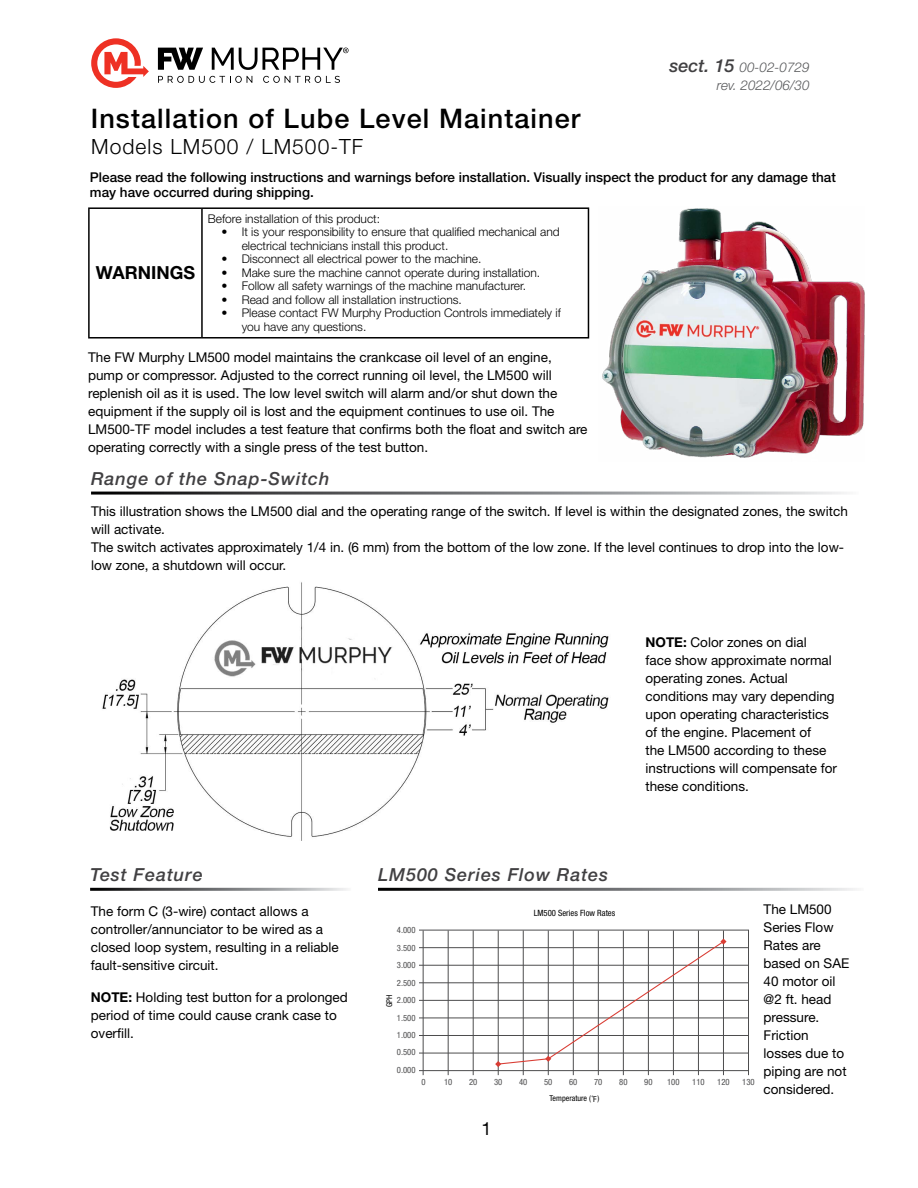
<style>
.page{position:relative;width:918px;height:1188px;background:#fff}
.page>*{position:absolute;margin:0;border:0;box-sizing:border-box;transform-origin:0 0}
.t1{font:500 27px "Helvetica Neue LT Std";letter-spacing:.04em;color:#000}
.t2{font:300 21px "Helvetica Neue LT Std";letter-spacing:.05em;color:#000}
.t3{font:italic 500 18px "Helvetica Neue LT Std";letter-spacing:.05em;color:#414042}
.t4{font:700 18px "Helvetica Neue LT Std";color:#000}
.t5{font:18px "Helvetica Neue LT Std";color:#000}
.t6{font:13.5px/18px "Helvetica Neue LT Std";color:#000}
.t7{font:500 13.5px/15px "Helvetica Neue LT Std";color:#000}
.t8{font:italic 300 13.5px/18px "Helvetica Neue LT Std";color:#58595b;text-align:right}
.t9{font:300 12px/13.5px "Helvetica Neue LT Std";color:#000}
.t10{font:condensed 8.7px "Helvetica Neue LT Std";color:#4d4d4e}
.t11{font:condensed 8.7px "Helvetica Neue LT Std";color:#000}
.t12{font:condensed 8.1px "Helvetica Neue LT Std";color:#000}
.s1{font-weight:500;font-size:18px;color:#414042}
.s2{font-weight:700}
</style>
<div class="page">
<svg style="left:91px;top:38px;width:58px;height:50px"></svg>
<svg style="left:158px;top:76px;width:94px;height:7px"></svg>
<svg style="left:263px;top:76px;width:77px;height:7px"></svg>
<svg style="left:158px;top:48px;width:45px;height:22px"></svg>
<svg style="left:212px;top:48px;width:137px;height:22px"></svg>
<hr style="left:88px;top:207px;width:114px;height:2px;background:#000">
<hr style="left:88px;top:209px;width:2px;height:128px;background:#000">
<hr style="left:202px;top:207px;width:387px;height:2px;background:#000">
<hr style="left:201px;top:209px;width:2px;height:128px;background:#000">
<hr style="left:588px;top:209px;width:1px;height:128px;background:#000">
<hr style="left:88px;top:337px;width:114px;height:2px;background:#000">
<hr style="left:202px;top:337px;width:387px;height:2px;background:#000">
<img style="left:602px;top:208px;width:263px;height:250px">
<img style="left:102px;top:582px;width:507px;height:259px">
<svg style="left:419px;top:930px;width:330px;height:146px"></svg>
<svg style="left:495px;top:939px;width:232px;height:128px"></svg>
<h1 class="t1" style="left:91px;top:103px;width:491px">Installation of Lube Level Maintainer</h1>
<h2 class="t2" style="left:91px;top:134px;width:274px">Models LM500 / LM500-TF</h2>
<p class="t8" style="left:670px;top:58px;width:142px"><span class="s1">sect. 15</span> 00-02-0729 rev. 2022/06/30</p>
<p class="t7" style="left:90px;top:170px;width:747px">Please read the following instructions and warnings before installation. Visually inspect the product for any damage that may have occurred during shipping.</p>
<h3 class="t4" style="left:96px;top:262px;width:101px">WARNINGS</h3>
<p class="t9" style="left:208px;top:212px;width:174px">Before installation of this product:</p>
<p class="t9" style="left:242px;top:225px;width:320px;text-indent:-20px">• It is your responsibility to ensure that qualified mechanical and electrical technicians install this product.</p>
<p class="t9" style="left:221px;top:252px;width:262px">• Disconnect all electrical power to the machine.</p>
<p class="t9" style="left:221px;top:266px;width:320px">• Make sure the machine cannot operate during installation.</p>
<p class="t9" style="left:221px;top:279px;width:306px">• Follow all safety warnings of the machine manufacturer.</p>
<p class="t9" style="left:221px;top:293px;width:242px">• Read and follow all installation instructions.</p>
<p class="t9" style="left:242px;top:306px;width:321px;text-indent:-20px">• Please contact FW Murphy Production Controls immediately if you have any questions.</p>
<p class="t6" style="left:88px;top:348px;width:501px">The FW Murphy LM500 model maintains the crankcase oil level of an engine, pump or compressor. Adjusted to the correct running oil level, the LM500 will replenish oil as it is used. The low level switch will alarm and/or shut down the equipment if the supply oil is lost and the equipment continues to use oil. The LM500-TF model includes a test feature that confirms both the float and switch are operating correctly with a single press of the test button.</p>
<h3 class="t3" style="left:91px;top:468px;width:240px">Range of the Snap-Switch</h3>
<p class="t6" style="left:91px;top:502px;width:758px">This illustration shows the LM500 dial and the operating range of the switch. If level is within the designated zones, the switch will activate.<br>The switch activates approximately 1/4 in. (6 mm) from the bottom of the low zone. If the level continues to drop into the low&shy;low zone, a shutdown will occur.</p>
<h3 class="t3" style="left:90px;top:864px;width:114px">Test Feature</h3>
<p class="t6" style="left:91px;top:902px;width:250px">The form C (3-wire) contact allows a controller/annunciator to be wired as a closed loop system, resulting in a reliable fault-sensitive circuit.</p>
<p class="t6" style="left:91px;top:988px;width:259px"><span class="s2">NOTE:</span> Holding test button for a prolonged period of time could cause crank case to overfill.</p>
<h3 class="t3" style="left:378px;top:864px;width:232px">LM500 Series Flow Rates</h3>
<p class="t6" style="left:646px;top:633px;width:193px"><span class="s2">NOTE:</span> Color zones on dial<br>face show approximate normal operating zones. Actual conditions may vary depending upon operating characteristics of the engine. Placement of<br>the LM500 according to these instructions will compensate for these conditions.</p>
<p class="t10" style="left:397px;top:925px;width:20px">4.000</p>
<p class="t10" style="left:397px;top:943px;width:20px">3.500</p>
<p class="t10" style="left:397px;top:960px;width:20px">3.000</p>
<p class="t10" style="left:397px;top:978px;width:20px">2.500</p>
<p class="t12" style="left:385px;top:1007px;width:14px;rotate:-90deg">GPH</p>
<p class="t10" style="left:397px;top:995px;width:20px">2.000</p>
<p class="t10" style="left:397px;top:1013px;width:20px">1.500</p>
<p class="t10" style="left:397px;top:1030px;width:20px">1.000</p>
<p class="t10" style="left:397px;top:1047px;width:20px">0.500</p>
<p class="t10" style="left:397px;top:1065px;width:20px">0.000</p>
<p class="t11" style="left:534px;top:908px;width:83px">LM500 Series Flow Rates</p>
<p class="t10" style="left:422px;top:1077px;width:6px">0</p>
<p class="t10" style="left:444px;top:1077px;width:10px">10</p>
<p class="t10" style="left:469px;top:1077px;width:10px">20</p>
<p class="t10" style="left:494px;top:1077px;width:10px">30</p>
<p class="t10" style="left:519px;top:1077px;width:10px">40</p>
<p class="t10" style="left:544px;top:1077px;width:10px">50</p>
<p class="t10" style="left:569px;top:1077px;width:10px">60</p>
<p class="t10" style="left:594px;top:1077px;width:10px">70</p>
<p class="t10" style="left:619px;top:1077px;width:10px">80</p>
<p class="t10" style="left:644px;top:1077px;width:10px">90</p>
<p class="t10" style="left:667px;top:1077px;width:14px">100</p>
<p class="t10" style="left:692px;top:1077px;width:14px">110</p>
<p class="t10" style="left:717px;top:1077px;width:14px">120</p>
<p class="t10" style="left:742px;top:1077px;width:14px">130</p>
<h3 class="t5" style="left:482px;top:1118px;width:12px">1</h3>
<p class="t12" style="left:550px;top:1094px;width:51px">Temperature (˚F)</p>
<p class="t6" style="left:764px;top:900px;width:87px">The LM500<br>Series Flow<br>Rates are based on SAE<br>40 motor oil @2 ft. head pressure.<br>Friction losses due to piping are not considered.</p>
</div>
